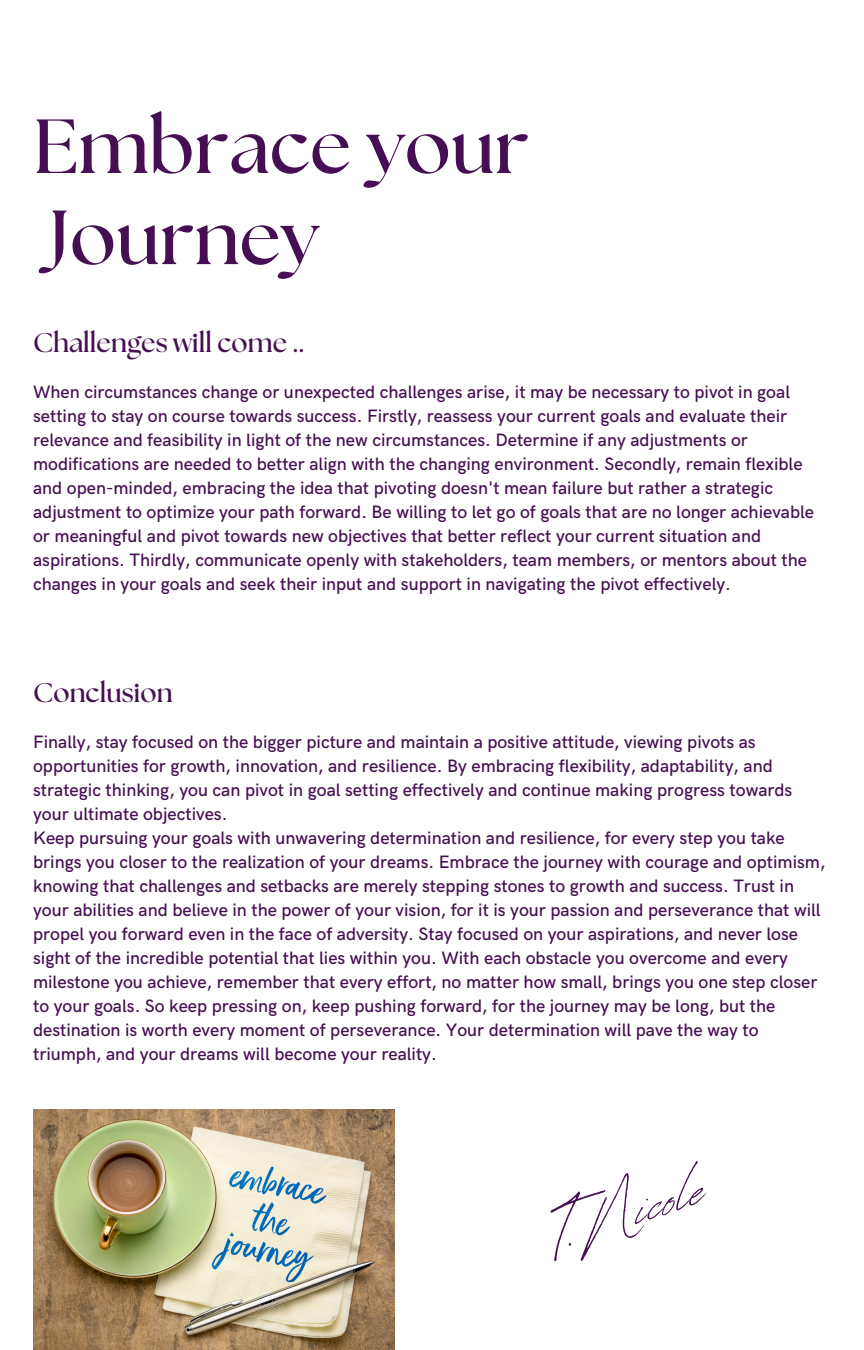
<style>
.page{position:relative;width:864px;height:1350px;background:#fff}
.page>*{position:absolute;margin:0;border:0;box-sizing:border-box;transform-origin:0 0}
.t1{font:81px "Revive 80 Signature";color:#470f53}
.t2{font:700 76.5px/91.1px "The Seasons";color:#470f53}
.t3{font:700 27px "The Seasons";color:#470f53}
.t4{font:500 18px/24.1px "HK Grotesk";color:#470f53}
</style>
<div class="page">
<img style="left:33px;top:1109px;width:361px;height:241px">
<p class="t2" style="left:33px;top:104px;width:498px">Embrace your<br>Journey</p>
<h1 class="t3" style="left:33px;top:330px;width:273px">Challenges will come ..</h1>
<p class="t4" style="left:33px;top:381px;width:783px">When circumstances change or unexpected challenges arise, it may be necessary to pivot in goal setting to stay on course towards success. Firstly, reassess your current goals and evaluate their relevance and feasibility in light of the new circumstances. Determine if any adjustments or modifications are needed to better align with the changing environment. Secondly, remain flexible and open-minded, embracing the idea that pivoting doesn't mean failure but rather a strategic adjustment to optimize your path forward. Be willing to let go of goals that are no longer achievable or meaningful and pivot towards new objectives that better reflect your current situation and aspirations. Thirdly, communicate openly with stakeholders, team members, or mentors about the changes in your goals and seek their input and support in navigating the pivot effectively.</p>
<h3 class="t3" style="left:33px;top:681px;width:141px">Conclusion</h3>
<h3 class="t4" style="left:33px;top:730px;width:761px">Finally, stay focused on the bigger picture and maintain a positive attitude, viewing pivots as opportunities for growth, innovation, and resilience. By embracing flexibility, adaptability, and strategic thinking, you can pivot in goal setting effectively and continue making progress towards your ultimate objectives.</h3>
<p class="t4" style="left:33px;top:826px;width:794px">Keep pursuing your goals with unwavering determination and resilience, for every step you take brings you closer to the realization of your dreams. Embrace the journey with courage and optimism, knowing that challenges and setbacks are merely stepping stones to growth and success. Trust in your abilities and believe in the power of your vision, for it is your passion and perseverance that will propel you forward even in the face of adversity. Stay focused on your aspirations, and never lose sight of the incredible potential that lies within you. With each obstacle you overcome and every milestone you achieve, remember that every effort, no matter how small, brings you one step closer to your goals. So keep pressing on, keep pushing forward, for the journey may be long, but the destination is worth every moment of perseverance. Your determination will pave the way to triumph, and your dreams will become your reality.</p>
<h2 class="t1" style="left:534px;top:1178px;width:159px;rotate:-18deg">T. Nicole</h2>
</div>
